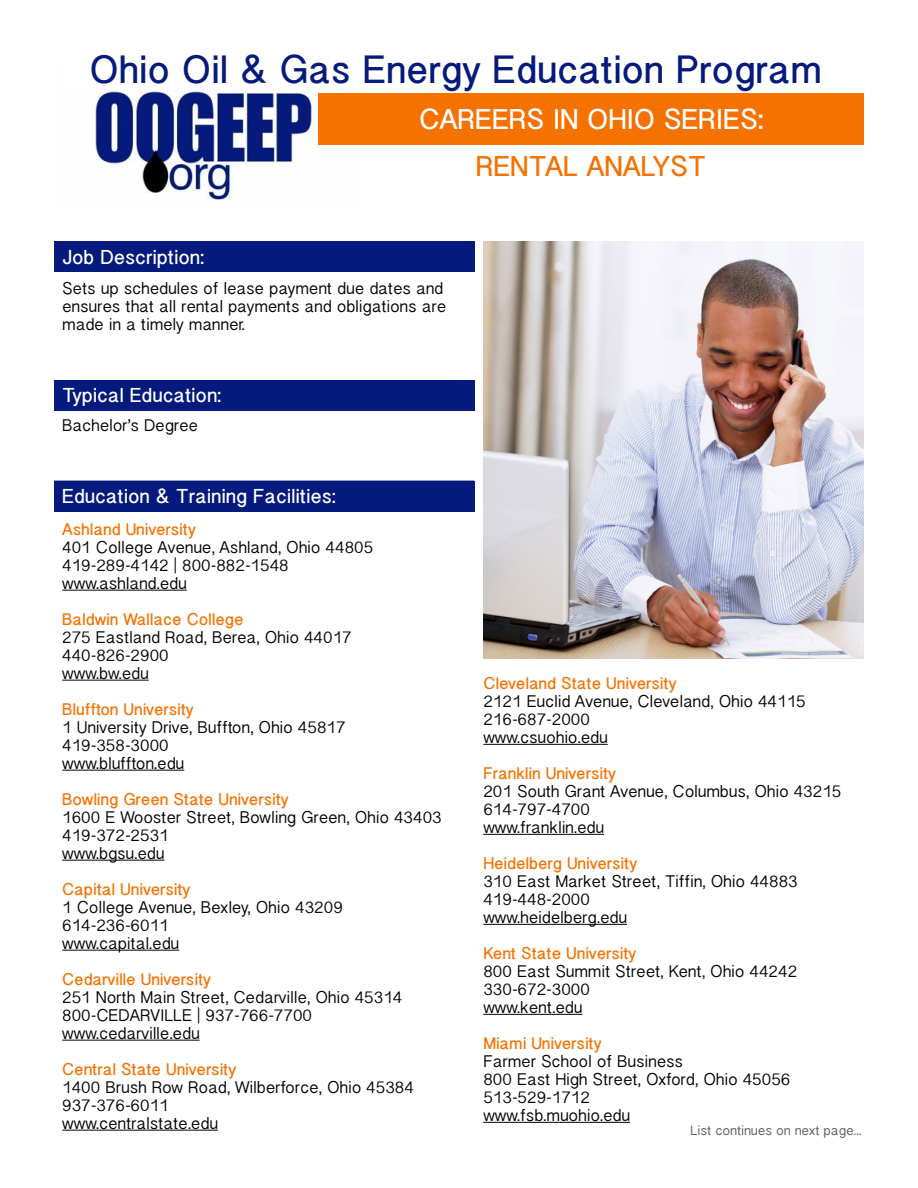
<style>
.page{position:relative;width:918px;height:1188px;background:#fff}
.page>*{position:absolute;margin:0;border:0;box-sizing:border-box;transform-origin:0 0}
.t1{font:700 35.25px "Bangla Sangam MN";color:#051a7c}
.t2{font:700 25.5px "Bangla Sangam MN";color:#fff}
.t3{font:700 25.5px "Bangla Sangam MN";color:#f57100}
.t4{font:700 18px "Bangla Sangam MN";color:#fff}
.t5{font:15px/18px "Bangla Sangam MN";color:#000}
.t6{font:700 15px "Bangla Sangam MN";color:#f57100}
.t7{font:12px "Bangla Sangam MN";color:#58595b}
</style>
<div class="page">
<img style="left:95px;top:91px;width:224px;height:109px">
<div style="left:319px;top:93px;width:545px;height:52px;background:#f57100"></div>
<div style="left:54px;top:241px;width:420px;height:31px;background:#051a7c"></div>
<div style="left:54px;top:380px;width:420px;height:30px;background:#051a7c"></div>
<img style="left:483px;top:241px;width:381px;height:418px">
<div style="left:54px;top:481px;width:420px;height:30px;background:#051a7c"></div>
<hr style="left:483px;top:744px;width:125px;height:1px;background:#000">
<hr style="left:483px;top:834px;width:121px;height:1px;background:#000">
<hr style="left:483px;top:924px;width:144px;height:1px;background:#000">
<hr style="left:483px;top:1014px;width:99px;height:1px;background:#000">
<hr style="left:483px;top:1122px;width:147px;height:1px;background:#000">
<hr style="left:62px;top:590px;width:125px;height:1px;background:#000">
<hr style="left:62px;top:680px;width:87px;height:1px;background:#000">
<hr style="left:62px;top:770px;width:122px;height:1px;background:#000">
<hr style="left:62px;top:860px;width:103px;height:1px;background:#000">
<hr style="left:62px;top:950px;width:117px;height:1px;background:#000">
<hr style="left:62px;top:1040px;width:138px;height:1px;background:#000">
<hr style="left:62px;top:1130px;width:156px;height:1px;background:#000">
<h1 class="t1" style="left:90px;top:45px;width:734px">Ohio Oil &amp; Gas Energy Education Program</h1>
<h2 class="t2" style="left:419px;top:103px;width:346px">CAREERS IN OHIO SERIES:</h2>
<h2 class="t3" style="left:476px;top:149px;width:232px">RENTAL ANALYST</h2>
<p class="t4" style="left:62px;top:245px;width:143px">Job Description:</p>
<p class="t5" style="left:62px;top:280px;width:385px">Sets up schedules of lease payment due dates and ensures that all rental payments and obligations are made in a timely manner.</p>
<p class="t4" style="left:62px;top:383px;width:161px">Typical Education:</p>
<p class="t5" style="left:62px;top:417px;width:137px">Bachelor’s Degree</p>
<p class="t4" style="left:62px;top:484px;width:275px">Education &amp; Training Facilities:</p>
<p class="t6" style="left:62px;top:519px;width:135px">Ashland University</p>
<p class="t5" style="left:62px;top:538px;width:313px">401 College Avenue, Ashland, Ohio 44805<br>419-289-4142 | 800-882-1548 www.ashland.edu</p>
<p class="t6" style="left:62px;top:609px;width:183px">Baldwin Wallace College</p>
<p class="t5" style="left:62px;top:628px;width:291px">275 Eastland Road, Berea, Ohio 44017<br>440-826-2900<br>www.bw.edu</p>
<p class="t6" style="left:62px;top:699px;width:133px">Bluffton University</p>
<p class="t5" style="left:62px;top:718px;width:285px">1 University Drive, Buffton, Ohio 45817<br>419-358-3000<br>www.bluffton.edu</p>
<p class="t6" style="left:62px;top:789px;width:228px">Bowling Green State University</p>
<p class="t5" style="left:62px;top:808px;width:381px">1600 E Wooster Street, Bowling Green, Ohio 43403<br>419-372-2531<br>www.bgsu.edu</p>
<p class="t6" style="left:62px;top:879px;width:130px">Capital University</p>
<p class="t5" style="left:62px;top:898px;width:282px">1 College Avenue, Bexley, Ohio 43209<br>614-236-6011<br>www.capital.edu</p>
<p class="t6" style="left:62px;top:969px;width:150px">Cedarville University</p>
<p class="t5" style="left:62px;top:988px;width:342px">251 North Main Street, Cedarville, Ohio 45314<br>800-CEDARVILLE | 937-766-7700 www.cedarville.edu</p>
<p class="t6" style="left:62px;top:1059px;width:176px">Central State University</p>
<p class="t5" style="left:62px;top:1078px;width:353px">1400 Brush Row Road, Wilberforce, Ohio 45384<br>937-376-6011<br>www.centralstate.edu</p>
<p class="t6" style="left:483px;top:673px;width:195px">Cleveland State University</p>
<p class="t5" style="left:483px;top:692px;width:324px">2121 Euclid Avenue, Cleveland, Ohio 44115<br>216-687-2000<br>www.csuohio.edu</p>
<p class="t6" style="left:483px;top:763px;width:134px">Franklin University</p>
<p class="t5" style="left:483px;top:782px;width:360px">201 South Grant Avenue, Columbus, Ohio 43215<br>614-797-4700<br>www.franklin.edu</p>
<p class="t6" style="left:483px;top:853px;width:155px">Heidelberg University</p>
<p class="t5" style="left:483px;top:872px;width:316px">310 East Market Street, Tiffin, Ohio 44883<br>419-448-2000<br>www.heidelberg.edu</p>
<p class="t6" style="left:483px;top:943px;width:155px">Kent State University</p>
<p class="t5" style="left:483px;top:962px;width:315px">800 East Summit Street, Kent, Ohio 44242<br>330-672-3000<br>www.kent.edu</p>
<p class="t6" style="left:483px;top:1033px;width:120px">Miami University</p>
<p class="t5" style="left:483px;top:1052px;width:309px">Farmer School of Business<br>800 East High Street, Oxford, Ohio 45056<br>513-529-1712<br>www.fsb.muohio.edu</p>
<p class="t7" style="left:690px;top:1123px;width:173px">List continues on next page...</p>
</div>
